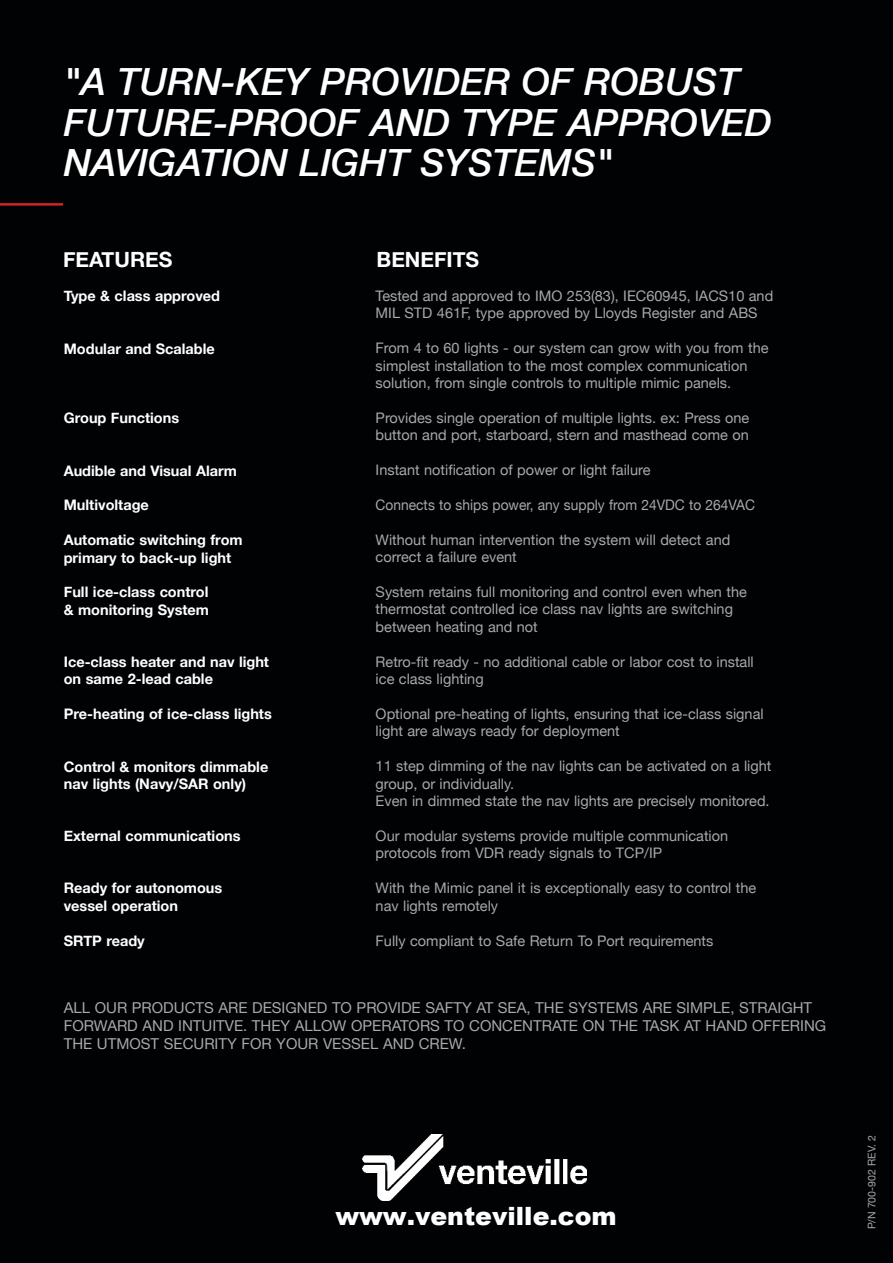
<style>
.page{position:relative;width:893px;height:1263px;background:#fff}
.page>*{position:absolute;margin:0;border:0;box-sizing:border-box;transform-origin:0 0}
.t1{font:italic 500 37.5px/40.5px "Helvetica Neue";color:#fff}
.t2{font:900 25.2px "Arial";color:#fff}
.t3{font:700 21px "Helvetica Neue";color:#fff}
.t4{font:15px/18px "Helvetica Neue";color:#a8a9ad}
.t5{font:14.55px/17.4px "Helvetica Neue";color:#a8a9ad}
.t6{font:700 14.55px/17.4px "Helvetica Neue";color:#fff}
.t7{font:14.55px "Helvetica Neue";color:#a8a9ad;scale:.95 1}
.t8{font:10.5px "Helvetica Neue";color:#a8a9ad}
</style>
<div class="page">
<div style="left:2px;top:1px;width:889px;height:1260px;background:#010203"></div>
<hr style="left:0;top:203px;width:63px;height:3px;background:#d1232a">
<img style="left:362px;top:1135px;width:224px;height:65px">
<h1 class="t1" style="left:64px;top:62px;width:710px">"A TURN-KEY PROVIDER OF ROBUST<br>FUTURE-PROOF AND TYPE APPROVED<br>NAVIGATION LIGHT SYSTEMS"</h1>
<h3 class="t3" style="left:63px;top:251px;width:111px">FEATURES</h3>
<h3 class="t3" style="left:377px;top:251px;width:104px">BENEFITS</h3>
<p class="t6" style="left:64px;top:289px;width:158px">Type &amp; class approved</p>
<p class="t6" style="left:64px;top:341px;width:152px">Modular and Scalable</p>
<p class="t6" style="left:64px;top:411px;width:117px">Group Functions</p>
<p class="t6" style="left:64px;top:463px;width:175px">Audible and Visual Alarm</p>
<p class="t6" style="left:64px;top:498px;width:87px">Multivoltage</p>
<p class="t6" style="left:64px;top:532px;width:180px">Automatic switching from primary to back-up light</p>
<p class="t6" style="left:64px;top:585px;width:147px">Full ice-class control &amp; monitoring System</p>
<p class="t6" style="left:64px;top:654px;width:207px">Ice-class heater and nav light on same 2-lead cable</p>
<p class="t6" style="left:64px;top:707px;width:210px">Pre-heating of ice-class lights</p>
<p class="t6" style="left:64px;top:759px;width:206px">Control &amp; monitors dimmable nav lights (Navy/SAR only)</p>
<p class="t6" style="left:64px;top:829px;width:178px">External communications</p>
<p class="t6" style="left:64px;top:881px;width:160px">Ready for autonomous vessel operation</p>
<p class="t6" style="left:64px;top:933px;width:83px">SRTP ready</p>
<p class="t5" style="left:376px;top:288px;width:399px">Tested and approved to IMO 253(83), IEC60945, IACS10 and<br>MIL STD 461F, type approved by Lloyds Register and ABS</p>
<p class="t5" style="left:376px;top:341px;width:394px">From 4 to 60 lights - our system can grow with you from the simplest installation to the most complex communication solution, from single controls to multiple mimic panels.</p>
<p class="t5" style="left:376px;top:410px;width:375px">Provides single operation of multiple lights. ex: Press one button and port, starboard, stern and masthead come on</p>
<p class="t5" style="left:376px;top:463px;width:276px">Instant notification of power or light failure</p>
<p class="t7" style="left:376px;top:499px;width:401px">Connects to ships power, any supply from 24VDC to 264VAC</p>
<p class="t5" style="left:376px;top:532px;width:356px">Without human intervention the system will detect and correct a failure event</p>
<p class="t5" style="left:376px;top:585px;width:373px">System retains full monitoring and control even when the thermostat controlled ice class nav lights are switching between heating and not</p>
<p class="t5" style="left:376px;top:654px;width:380px">Retro-fit ready - no additional cable or labor cost to install ice class lighting</p>
<p class="t5" style="left:376px;top:706px;width:389px">Optional pre-heating of lights, ensuring that ice-class signal light are always ready for deployment</p>
<p class="t5" style="left:376px;top:759px;width:397px">11 step dimming of the nav lights can be activated on a light group, or individually.<br>Even in dimmed state the nav lights are precisely monitored.</p>
<p class="t5" style="left:376px;top:828px;width:354px">Our modular systems provide multiple communication protocols from VDR ready signals to TCP/IP</p>
<p class="t5" style="left:376px;top:881px;width:382px">With the Mimic panel it is exceptionally easy to control the nav lights remotely</p>
<p class="t5" style="left:376px;top:933px;width:339px">Fully compliant to Safe Return To Port requirements</p>
<p class="t4" style="left:64px;top:1000px;width:764px">ALL OUR PRODUCTS ARE DESIGNED TO PROVIDE SAFTY AT SEA, THE SYSTEMS ARE SIMPLE, STRAIGHT<br>FORWARD AND INTUITVE. THEY ALLOW OPERATORS TO CONCENTRATE ON THE TASK AT HAND OFFERING<br>THE UTMOST SECURITY FOR YOUR VESSEL AND CREW.</p>
<h2 class="t2" style="left:335px;top:1197px;width:283px">www.venteville.com</h2>
<p class="t8" style="left:868px;top:1229px;width:96px;rotate:-90deg">P/N 700-902 REV. 2</p>
</div>
